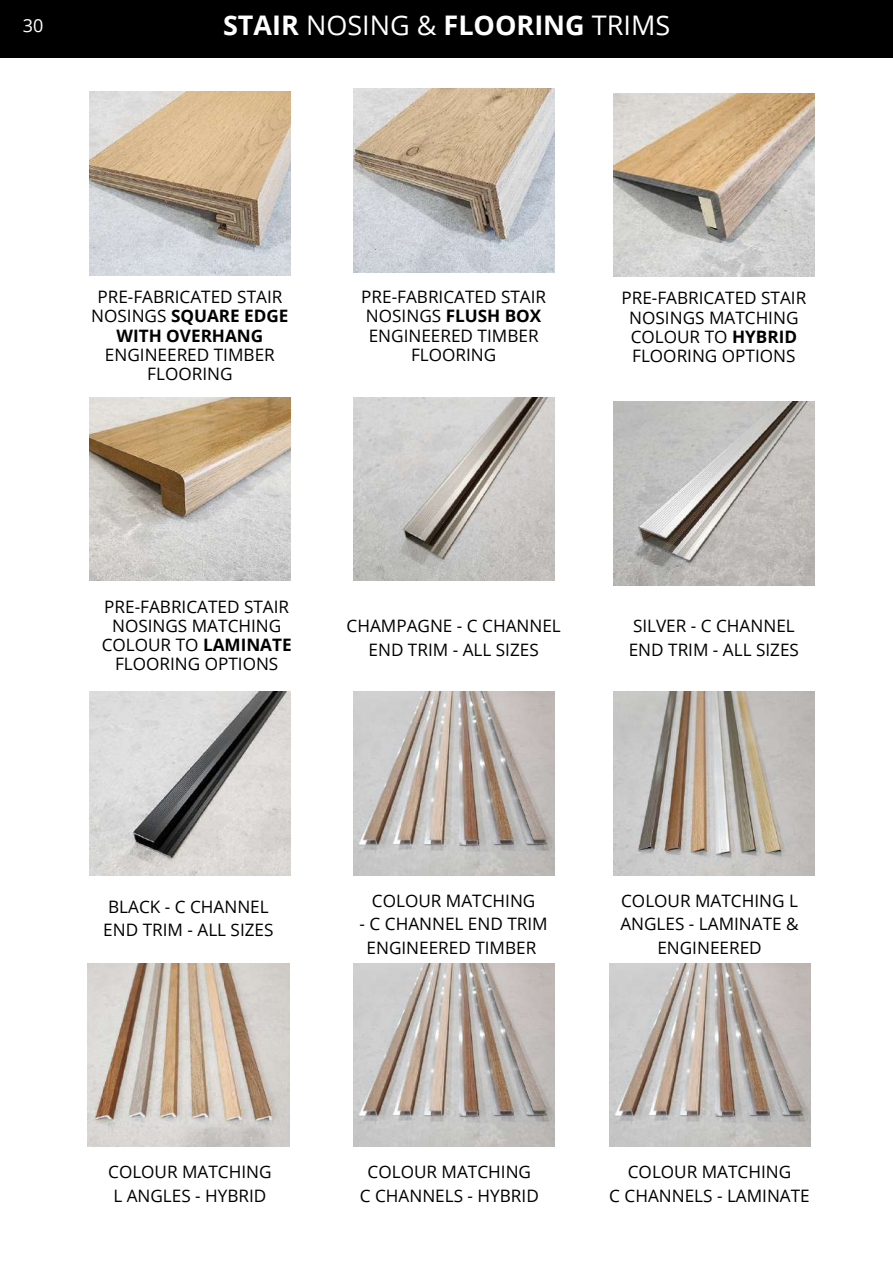
<style>
.page{position:relative;width:893px;height:1264px;background:#fff}
.page>*{position:absolute;margin:0;border:0;box-sizing:border-box;transform-origin:0 0}
.t1{font:700 27px "Open Sans";color:#fff}
.t2{font:18px "Open Sans";color:#fff}
.t3{font:17.1px/19.2px "Open Sans";color:#000;text-align:center}
.s1{font-weight:400}
.s2{font-weight:700}
</style>
<div class="page">
<div style="left:0;top:0;width:892px;height:57px;background:#000"></div>
<img style="left:87px;top:963px;width:202px;height:183px">
<img style="left:89px;top:92px;width:202px;height:183px">
<img style="left:613px;top:93px;width:201px;height:183px">
<img style="left:89px;top:397px;width:201px;height:183px">
<img style="left:353px;top:89px;width:201px;height:183px">
<img style="left:613px;top:401px;width:201px;height:184px">
<img style="left:353px;top:397px;width:201px;height:183px">
<img style="left:89px;top:692px;width:202px;height:183px">
<img style="left:353px;top:692px;width:201px;height:183px">
<img style="left:613px;top:692px;width:201px;height:183px">
<img style="left:353px;top:963px;width:201px;height:183px">
<img style="left:609px;top:963px;width:201px;height:183px">
<p class="t2" style="left:23px;top:13px;width:22px">30</p>
<h1 class="t1" style="left:223px;top:6px;width:449px">STAIR <span class="s1">NOSING &amp;</span> FLOORING <span class="s1">TRIMS</span></h1>
<p class="t3" style="left:91px;top:287px;width:199px">PRE-FABRICATED STAIR<br>NOSINGS <span class="s2">SQUARE EDGE<br>WITH OVERHANG</span></p>
<p class="t3" style="left:105px;top:344px;width:171px">ENGINEERED TIMBER<br>FLOORING</p>
<p class="t3" style="left:361px;top:287px;width:186px">PRE-FABRICATED STAIR<br>NOSINGS <span class="s2">FLUSH BOX<br></span>ENGINEERED TIMBER<br>FLOORING</p>
<p class="t3" style="left:621px;top:288px;width:186px">PRE-FABRICATED STAIR<br>NOSINGS MATCHING<br>COLOUR TO <span class="s2">HYBRID<br></span>FLOORING OPTIONS</p>
<p class="t3" style="left:102px;top:596px;width:191px">PRE-FABRICATED STAIR<br>NOSINGS MATCHING<br>COLOUR TO <span class="s2">LAMINATE<br></span>FLOORING OPTIONS</p>
<p class="t3" style="left:346px;top:613px;width:216px;line-height:23.7px">CHAMPAGNE - C CHANNEL<br>END TRIM - ALL SIZES</p>
<p class="t3" style="left:628px;top:613px;width:172px;line-height:23.7px;text-align:left">SILVER - C CHANNEL<br>END TRIM - ALL SIZES</p>
<p class="t3" style="left:103px;top:894px;width:172px;line-height:23.7px;text-align:left">BLACK - C CHANNEL<br>END TRIM - ALL SIZES</p>
<p class="t3" style="left:372px;top:890px;width:165px">COLOUR MATCHING</p>
<p class="t3" style="left:359px;top:911px;width:189px;line-height:23.7px">- C CHANNEL END TRIM<br>ENGINEERED TIMBER</p>
<p class="t3" style="left:620px;top:888px;width:180px;line-height:23.7px">COLOUR MATCHING L<br>ANGLES - LAMINATE &amp;<br>ENGINEERED</p>
<p class="t3" style="left:108px;top:1159px;width:165px;line-height:23.7px">COLOUR MATCHING<br>L ANGLES - HYBRID</p>
<p class="t3" style="left:360px;top:1159px;width:180px;line-height:23.7px">COLOUR MATCHING<br>C CHANNELS - HYBRID</p>
<p class="t3" style="left:609px;top:1159px;width:202px;line-height:23.7px">COLOUR MATCHING<br>C CHANNELS - LAMINATE</p>
</div>
